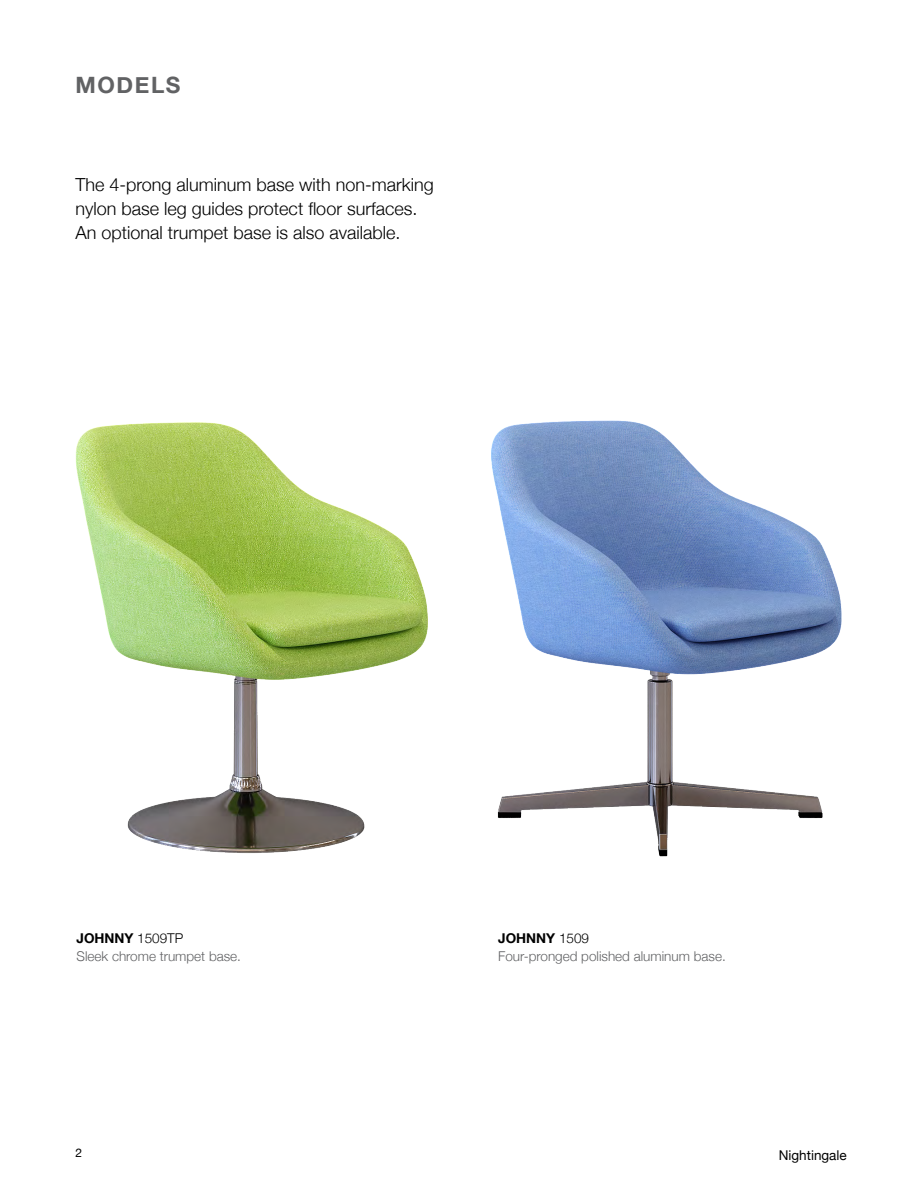
<style>
.page{position:relative;width:918px;height:1188px;background:#fff}
.page>*{position:absolute;margin:0;border:0;box-sizing:border-box;transform-origin:0 0}
.t1{font:700 22.5px "Helvetica Neue";color:#616264}
.t2{font:300 18px/24px "Helvetica Neue";color:#000}
.t3{font:300 13.5px/18px "Helvetica Neue";color:#616264}
.t4{font:13.5px "Helvetica Neue";color:#000}
.t5{font:12px "Helvetica Neue";color:#000}
.s1{font-weight:700;color:#000}
.s2{color:#000}
</style>
<div class="page">
<img style="left:75px;top:422px;width:353px;height:431px">
<img style="left:491px;top:420px;width:351px;height:437px">
<p class="t1" style="left:76px;top:67px;width:106px">MODELS</p>
<p class="t2" style="left:76px;top:172px;width:360px">The 4-prong aluminum base with non-marking nylon base leg guides protect floor surfaces.<br>An optional trumpet base is also available.</p>
<p class="t3" style="left:76px;top:929px;width:166px"><span class="s1">JOHNNY</span> <span class="s2">1509TP<br></span>Sleek chrome trumpet base.</p>
<p class="t3" style="left:498px;top:929px;width:229px"><span class="s1">JOHNNY</span> <span class="s2">1509<br></span>Four-pronged polished aluminum base.</p>
<p class="t5" style="left:76px;top:1144px;width:8px">2</p>
<p class="t4" style="left:779px;top:1146px;width:69px">Nightingale</p>
</div>
